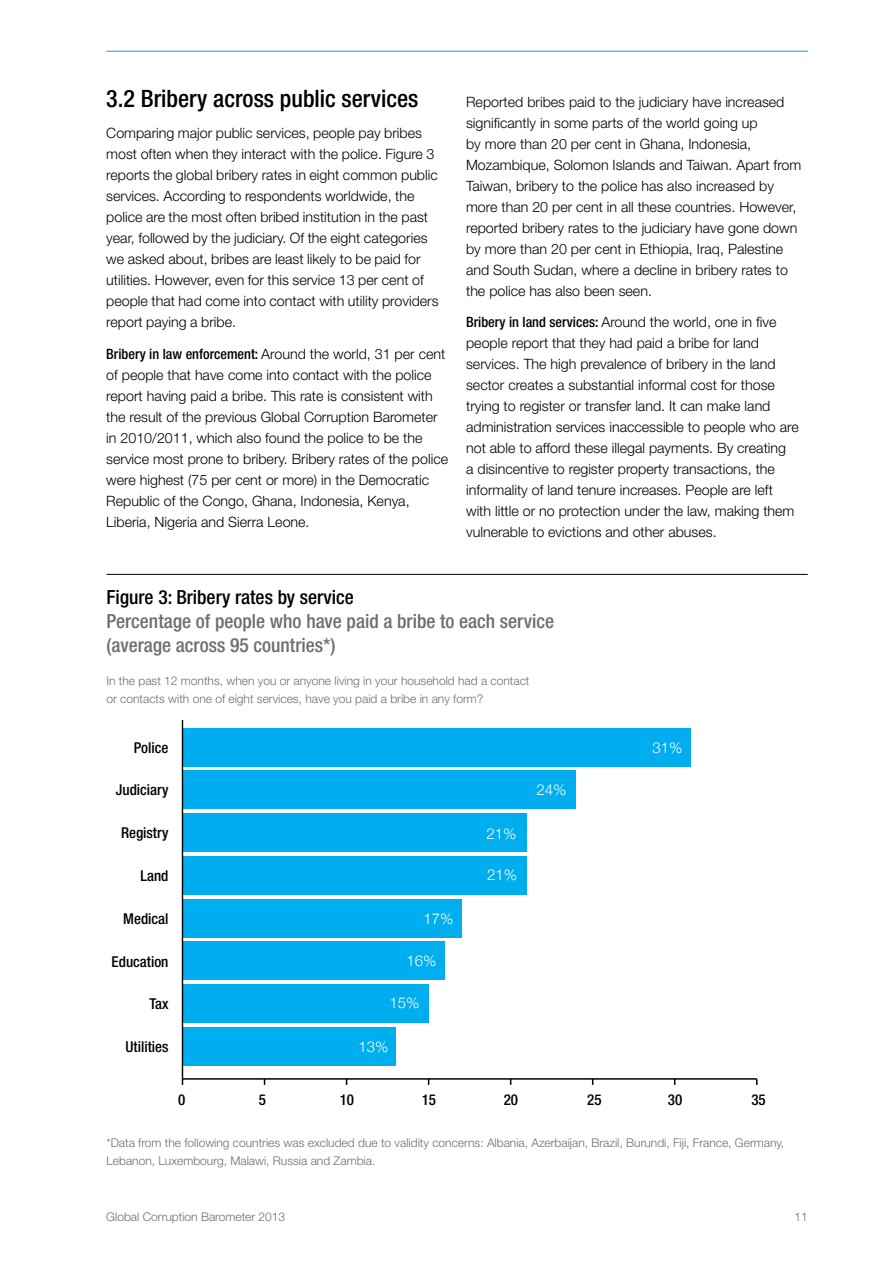
<style>
.page{position:relative;width:893px;height:1263px;background:#fff}
.page>*{position:absolute;margin:0;border:0;box-sizing:border-box;transform-origin:0 0}
.t1{font:500 condensed 24px "Helvetica Neue";color:#000}
.t2{font:500 condensed 19.5px/24px "Helvetica Neue";color:#6d6e71}
.t3{font:500 condensed 19.5px "Helvetica Neue";color:#000}
.t4{font:500 condensed 15px "Helvetica Neue LT Pro";color:#000}
.t5{font:300 15px "Helvetica Neue";color:#fff}
.t6{font:300 14.25px/21px "Helvetica Neue LT Std";color:#000}
.t7{font:500 condensed 14.25px "Helvetica Neue LT Pro";color:#000}
.t8{font:300 12px/18px "Helvetica Neue LT Std";color:#6d6e71}
.s1{font-family:"Helvetica Neue LT Std";font-weight:300;font-stretch:normal}
.s2{font-family:"Helvetica Neue LT Pro";font-weight:500;font-stretch:condensed}
</style>
<div class="page">
<hr style="left:106px;top:51px;width:702px;height:1px;background:#00aeef">
<hr style="left:106px;top:574px;width:702px;height:1px;background:#000">
<div style="left:183px;top:728px;width:508px;height:38px;background:#00aeef"></div>
<div style="left:183px;top:770px;width:393px;height:39px;background:#00aeef"></div>
<div style="left:183px;top:813px;width:344px;height:39px;background:#00aeef"></div>
<div style="left:183px;top:856px;width:344px;height:38px;background:#00aeef"></div>
<div style="left:183px;top:899px;width:278px;height:38px;background:#00aeef"></div>
<div style="left:183px;top:942px;width:262px;height:38px;background:#00aeef"></div>
<div style="left:183px;top:984px;width:246px;height:39px;background:#00aeef"></div>
<div style="left:183px;top:1027px;width:213px;height:39px;background:#00aeef"></div>
<hr style="left:182px;top:1078px;width:575px;height:2px;background:#000">
<hr style="left:182px;top:720px;width:1px;height:359px;background:#000">
<h1 class="t1" style="left:106px;top:84px;width:314px">3.2 Bribery across public services</h1>
<p class="t6" style="left:106px;top:122px;width:334px">Comparing major public services, people pay bribes most often when they interact with the police. Figure 3 reports the global bribery rates in eight common public services. According to respondents worldwide, the police are the most often bribed institution in the past year, followed by the judiciary. Of the eight categories we asked about, bribes are least likely to be paid for utilities. However, even for this service 13 per cent of people that had come into contact with utility providers report paying a bribe.</p>
<p class="t7" style="left:106px;top:345px;width:340px">Bribery in law enforcement: <span class="s1">Around the world, 31 per cent</span></p>
<p class="t6" style="left:106px;top:364px;width:343px">of people that have come into contact with the police report having paid a bribe. This rate is consistent with the result of the previous Global Corruption Barometer in 2010/2011, which also found the police to be the service most prone to bribery. Bribery rates of the police were highest (75 per cent or more) in the Democratic Republic of the Congo, Ghana, Indonesia, Kenya, Liberia, Nigeria and Sierra Leone.</p>
<p class="t6" style="left:466px;top:91px;width:337px">Reported bribes paid to the judiciary have increased significantly in some parts of the world going up<br>by more than 20 per cent in Ghana, Indonesia, Mozambique, Solomon Islands and Taiwan. Apart from Taiwan, bribery to the police has also increased by more than 20 per cent in all these countries. However, reported bribery rates to the judiciary have gone down by more than 20 per cent in Ethiopia, Iraq, Palestine and South Sudan, where a decline in bribery rates to the police has also been seen.</p>
<p class="t6" style="left:466px;top:311px;width:334px"><span class="s2">Bribery in land services:</span> Around the world, one in five people report that they had paid a bribe for land services. The high prevalence of bribery in the land sector creates a substantial informal cost for those trying to register or transfer land. It can make land administration services inaccessible to people who are not able to afford these illegal payments. By creating<br>a disincentive to register property transactions, the informality of land tenure increases. People are left with little or no protection under the law, making them vulnerable to evictions and other abuses.</p>
<h2 class="t3" style="left:106px;top:586px;width:249px">Figure 3: Bribery rates by service</h2>
<h2 class="t2" style="left:106px;top:609px;width:449px">Percentage of people who have paid a bribe to each service (average across 95 countries*)</h2>
<p class="t8" style="left:106px;top:671px;width:424px">In the past 12 months, when you or anyone living in your household had a contact or contacts with one of eight services, have you paid a bribe in any form?</p>
<p class="t4" style="left:134px;top:738px;width:36px">Police</p>
<p class="t4" style="left:116px;top:781px;width:54px">Judiciary</p>
<p class="t4" style="left:121px;top:824px;width:49px">Registry</p>
<p class="t4" style="left:140px;top:867px;width:30px">Land</p>
<p class="t4" style="left:123px;top:909px;width:47px">Medical</p>
<p class="t4" style="left:112px;top:952px;width:58px">Education</p>
<p class="t4" style="left:149px;top:995px;width:21px">Tax</p>
<p class="t4" style="left:125px;top:1038px;width:45px">Utilities</p>
<p class="t5" style="left:424px;top:909px;width:32px">17%</p>
<p class="t5" style="left:407px;top:951px;width:32px">16%</p>
<p class="t5" style="left:390px;top:993px;width:32px">15%</p>
<p class="t5" style="left:359px;top:1037px;width:32px">13%</p>
<p class="t5" style="left:487px;top:824px;width:32px">21%</p>
<p class="t5" style="left:487px;top:866px;width:32px">21%</p>
<p class="t5" style="left:537px;top:781px;width:32px">24%</p>
<p class="t5" style="left:653px;top:738px;width:32px">31%</p>
<p class="t4" style="left:178px;top:1091px;width:9px">0</p>
<p class="t4" style="left:259px;top:1091px;width:9px">5</p>
<p class="t4" style="left:340px;top:1091px;width:16px">10</p>
<p class="t4" style="left:422px;top:1091px;width:16px">15</p>
<p class="t4" style="left:504px;top:1091px;width:16px">20</p>
<p class="t4" style="left:587px;top:1091px;width:16px">25</p>
<p class="t4" style="left:668px;top:1091px;width:16px">30</p>
<p class="t4" style="left:751px;top:1091px;width:16px">35</p>
<p class="t8" style="left:106px;top:1134px;width:679px">*Data from the following countries was excluded due to validity concerns: Albania, Azerbaijan, Brazil, Burundi, Fiji, France, Germany,<br>Lebanon, Luxembourg, Malawi, Russia and Zambia.</p>
<p class="t8" style="left:106px;top:1207px;width:180px">Global Corruption Barometer 2013</p>
<p class="t8" style="left:795px;top:1207px;width:15px">11</p>
</div>
